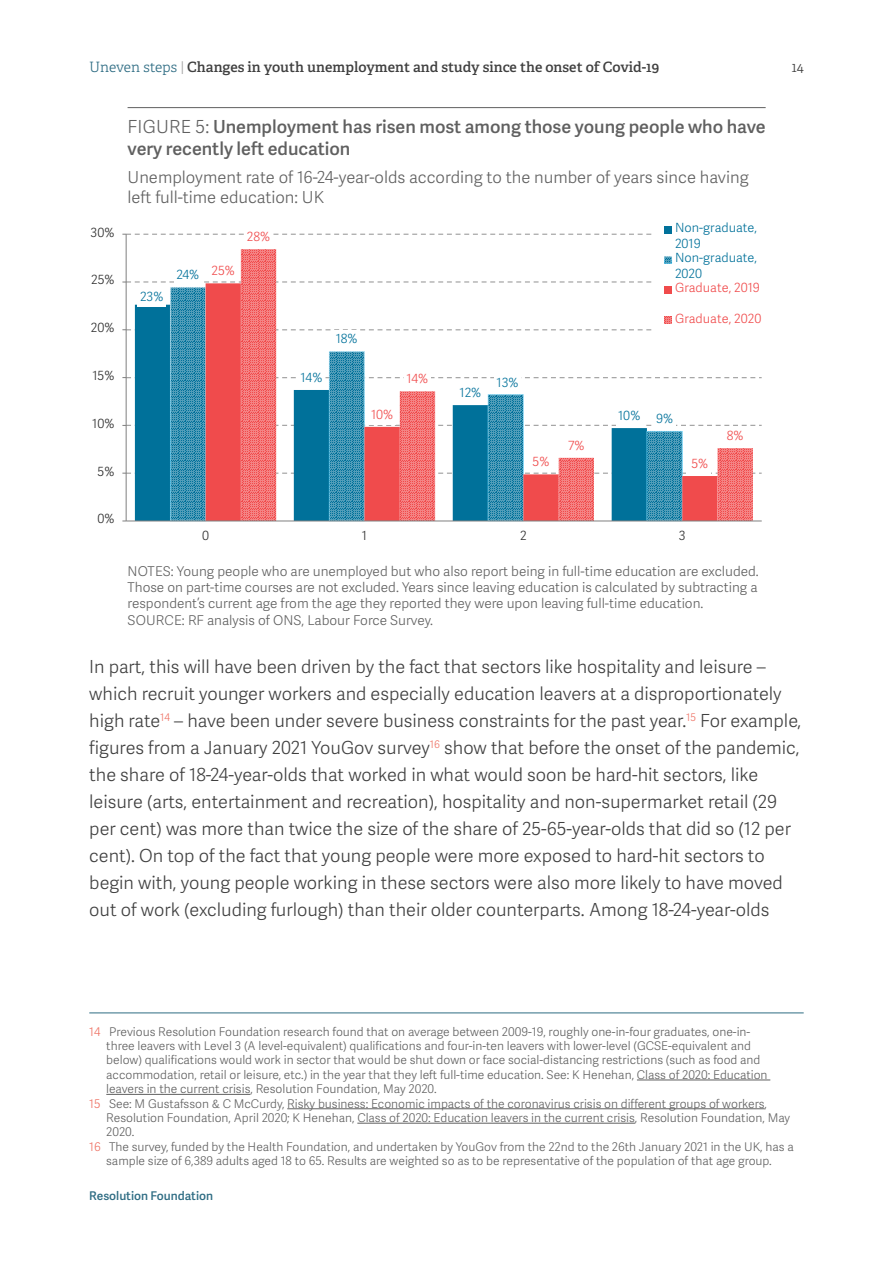
<style>
.page{position:relative;width:893px;height:1263px;background:#fff}
.page>*{position:absolute;margin:0;border:0;box-sizing:border-box;transform-origin:0 0}
.t1{font:18px/27px "Adelle Sans Lt";color:#404040}
.t2{font:18px/21.6px "Adelle Sans Sb";color:#606060}
.t3{font:16.5px/19.8px "Adelle Sans Lt";color:#606060}
.t4{font:600 14.25px "Adelle";color:#404040}
.t5{font:300 14.25px "Adelle";color:#404040}
.t6{font:13.5px/16.2px "Adelle Sans Lt";color:#606060}
.t7{font:12.6px/15.9px "Adelle Sans Lt";color:#00719a}
.t8{font:12.6px "Adelle Sans Lt";color:#f04b4c}
.t9{font:12.6px "Adelle Sans Lt";color:#2d2d2d}
.t10{font:12px "Adelle Sans Lt";color:#606060}
.t11{font:12px "Adelle Sans Sb";color:#2e6c83}
.s1{font-weight:300;color:#2e6c83}
.s2{font-family:"Adelle Sans Lt";font-weight:400;color:#9f9f9f}
.s3{font-family:"Adelle Sans Lt"}
.s4{color:#ee7062}
</style>
<div class="page">
<hr style="left:128px;top:107px;width:638px;height:1px;background:#606060">
<hr style="left:89px;top:1012px;width:715px;height:1px;background:#2e6c83">
<hr style="left:637px;top:1080px;width:133px;height:1px;background:#606060">
<hr style="left:106px;top:1094px;width:144px;height:1px;background:#606060">
<hr style="left:287px;top:1108px;width:478px;height:1px;background:#606060">
<hr style="left:357px;top:1123px;width:278px;height:1px;background:#606060">
<div style="left:135px;top:305px;width:35px;height:216px;background:#00719a"></div>
<svg style="left:170px;top:287px;width:36px;height:234px;background:#3891b1"></svg>
<div style="left:206px;top:283px;width:35px;height:238px;background:#f04b4c"></div>
<svg style="left:241px;top:249px;width:512px;height:272px"></svg>
<hr style="left:126px;top:234px;width:1px;height:287px;background:#7f7f7f">
<svg style="left:122px;top:473px;width:640px;height:1px"></svg>
<svg style="left:122px;top:425px;width:640px;height:1px"></svg>
<svg style="left:122px;top:377px;width:640px;height:1px"></svg>
<svg style="left:122px;top:329px;width:532px;height:1px"></svg>
<svg style="left:122px;top:281px;width:532px;height:2px"></svg>
<svg style="left:122px;top:234px;width:530px;height:1px"></svg>
<hr style="left:126px;top:521px;width:636px;height:1px;background:#7f7f7f">
<div style="left:138px;top:289px;width:28px;height:18px;background:#fff"></div>
<div style="left:298px;top:369px;width:27px;height:19px;background:#fff"></div>
<div style="left:457px;top:384px;width:27px;height:19px;background:#fff"></div>
<div style="left:616px;top:407px;width:27px;height:19px;background:#fff"></div>
<div style="left:174px;top:266px;width:28px;height:19px;background:#fff"></div>
<div style="left:333px;top:331px;width:27px;height:18px;background:#fff"></div>
<div style="left:494px;top:375px;width:27px;height:18px;background:#fff"></div>
<div style="left:654px;top:411px;width:21px;height:18px;background:#fff"></div>
<div style="left:369px;top:406px;width:27px;height:18px;background:#fff"></div>
<div style="left:530px;top:454px;width:22px;height:18px;background:#fff"></div>
<div style="left:689px;top:455px;width:22px;height:19px;background:#fff"></div>
<div style="left:244px;top:228px;width:29px;height:19px;background:#fff"></div>
<div style="left:404px;top:371px;width:27px;height:18px;background:#fff"></div>
<div style="left:566px;top:437px;width:21px;height:18px;background:#fff"></div>
<div style="left:724px;top:427px;width:22px;height:19px;background:#fff"></div>
<div style="left:654px;top:223px;width:116px;height:120px;background:#fff"></div>
<div style="left:665px;top:226px;width:7px;height:7px;background:#00719a"></div>
<svg style="left:664px;top:256px;width:8px;height:8px"></svg>
<div style="left:665px;top:286px;width:7px;height:8px;background:#f04b4c"></div>
<svg style="left:665px;top:316px;width:7px;height:8px"></svg>
<p class="t4" style="left:89px;top:58px;width:572px"><span class="s1">Uneven steps</span> <span class="s2">|</span> Changes in youth unemployment and study since the onset of Covid-19</p>
<p class="t9" style="left:91px;top:223px;width:25px">30%</p>
<p class="t9" style="left:91px;top:271px;width:25px">25%</p>
<p class="t9" style="left:91px;top:319px;width:25px">20%</p>
<p class="t9" style="left:93px;top:367px;width:23px">15%</p>
<p class="t9" style="left:92px;top:414px;width:24px">10%</p>
<p class="t9" style="left:98px;top:462px;width:18px">5%</p>
<h1 class="t2" style="left:128px;top:115px;width:640px"><span class="s3">FIGURE 5:</span> Unemployment has risen most among those young people who have very recently left education</h1>
<h2 class="t3" style="left:128px;top:167px;width:623px">Unemployment rate of 16-24-year-olds according to the number of years since having left full-time education: UK</h2>
<p class="t7" style="left:140px;top:288px;width:25px">23%</p>
<p class="t7" style="left:176px;top:266px;width:24px">24%</p>
<p class="t8" style="left:212px;top:262px;width:25px">25%</p>
<p class="t8" style="left:247px;top:227px;width:25px">28%</p>
<p class="t7" style="left:301px;top:369px;width:23px">14%</p>
<p class="t7" style="left:336px;top:330px;width:23px">18%</p>
<p class="t8" style="left:371px;top:405px;width:24px">10%</p>
<p class="t8" style="left:406px;top:370px;width:23px">14%</p>
<p class="t7" style="left:675px;top:219px;width:84px">Non-graduate,<br>2019</p>
<p class="t7" style="left:675px;top:250px;width:84px">Non-graduate,<br>2020</p>
<p class="t8" style="left:675px;top:279px;width:86px">Graduate, 2019</p>
<p class="t8" style="left:675px;top:309px;width:88px">Graduate, 2020</p>
<p class="t7" style="left:460px;top:384px;width:23px">12%</p>
<p class="t7" style="left:497px;top:375px;width:23px">13%</p>
<p class="t8" style="left:568px;top:436px;width:18px">7%</p>
<p class="t7" style="left:618px;top:407px;width:24px">10%</p>
<p class="t7" style="left:656px;top:410px;width:19px">9%</p>
<p class="t8" style="left:533px;top:453px;width:18px">5%</p>
<p class="t8" style="left:691px;top:454px;width:18px">5%</p>
<p class="t8" style="left:727px;top:426px;width:18px">8%</p>
<p class="t9" style="left:97px;top:510px;width:19px">0%</p>
<p class="t9" style="left:202px;top:526px;width:9px">0</p>
<p class="t9" style="left:362px;top:526px;width:7px">1</p>
<p class="t9" style="left:520px;top:526px;width:8px">2</p>
<p class="t9" style="left:679px;top:526px;width:8px">3</p>
<p class="t5" style="left:792px;top:59px;width:13px">14</p>
<p class="t6" style="left:128px;top:563px;width:633px">NOTES: Young people who are unemployed but who also report being in full-time education are excluded.<br>Those on part-time courses are not excluded. Years since leaving education is calculated by subtracting a respondent’s current age from the age they reported they were upon leaving full-time education.<br>SOURCE: RF analysis of ONS, Labour Force Survey.</p>
<p class="t1" style="left:89px;top:653px;width:714px">In part, this will have been driven by the fact that sectors like hospitality and leisure – which recruit younger workers and especially education leavers at a disproportionately high rate<sup>14</sup> – have been under severe business constraints for the past year.<sup>15</sup> For example, figures from a January 2021 YouGov survey<sup>16</sup> show that before the onset of the pandemic, the share of 18-24-year-olds that worked in what would soon be hard-hit sectors, like leisure (arts, entertainment and recreation), hospitality and non-supermarket retail (29 per cent) was more than twice the size of the share of 25-65-year-olds that did so (12 per cent). On top of the fact that young people were more exposed to hard-hit sectors to begin with, young people working in these sectors were also more likely to have moved out of work (excluding furlough) than their older counterparts. Among 18-24-year-olds</p>
<p class="t10" style="left:89px;top:1023px;width:663px"><span class="s4">14</span> Previous Resolution Foundation research found that on average between 2009-19, roughly one-in-four graduates, one-in-</p>
<p class="t10" style="left:106px;top:1037px;width:646px">three leavers with Level 3 (A level-equivalent) qualifications and four-in-ten leavers with lower-level (GCSE-equivalent and</p>
<p class="t10" style="left:106px;top:1051px;width:656px">below) qualifications would work in sector that would be shut down or face social-distancing restrictions (such as food and</p>
<p class="t10" style="left:106px;top:1066px;width:663px">accommodation, retail or leisure, etc.) in the year that they left full-time education. See: K Henehan, Class of 2020: Education</p>
<p class="t10" style="left:106px;top:1080px;width:332px">leavers in the current crisis, Resolution Foundation, May 2020.</p>
<p class="t10" style="left:89px;top:1095px;width:679px"><span class="s4">15</span> See: M Gustafsson &amp; C McCurdy, Risky business: Economic impacts of the coronavirus crisis on different groups of workers,</p>
<p class="t10" style="left:106px;top:1109px;width:685px">Resolution Foundation, April 2020; K Henehan, Class of 2020: Education leavers in the current crisis, Resolution Foundation, May</p>
<p class="t10" style="left:106px;top:1123px;width:30px">2020.</p>
<p class="t10" style="left:89px;top:1138px;width:706px"><span class="s4">16</span> The survey, funded by the Health Foundation, and undertaken by YouGov from the 22nd to the 26th January 2021 in the UK, has a</p>
<p class="t10" style="left:106px;top:1152px;width:667px">sample size of 6,389 adults aged 18 to 65. Results are weighted so as to be representative of the population of that age group.</p>
<p class="t11" style="left:89px;top:1187px;width:125px">Resolution Foundation</p>
</div>
